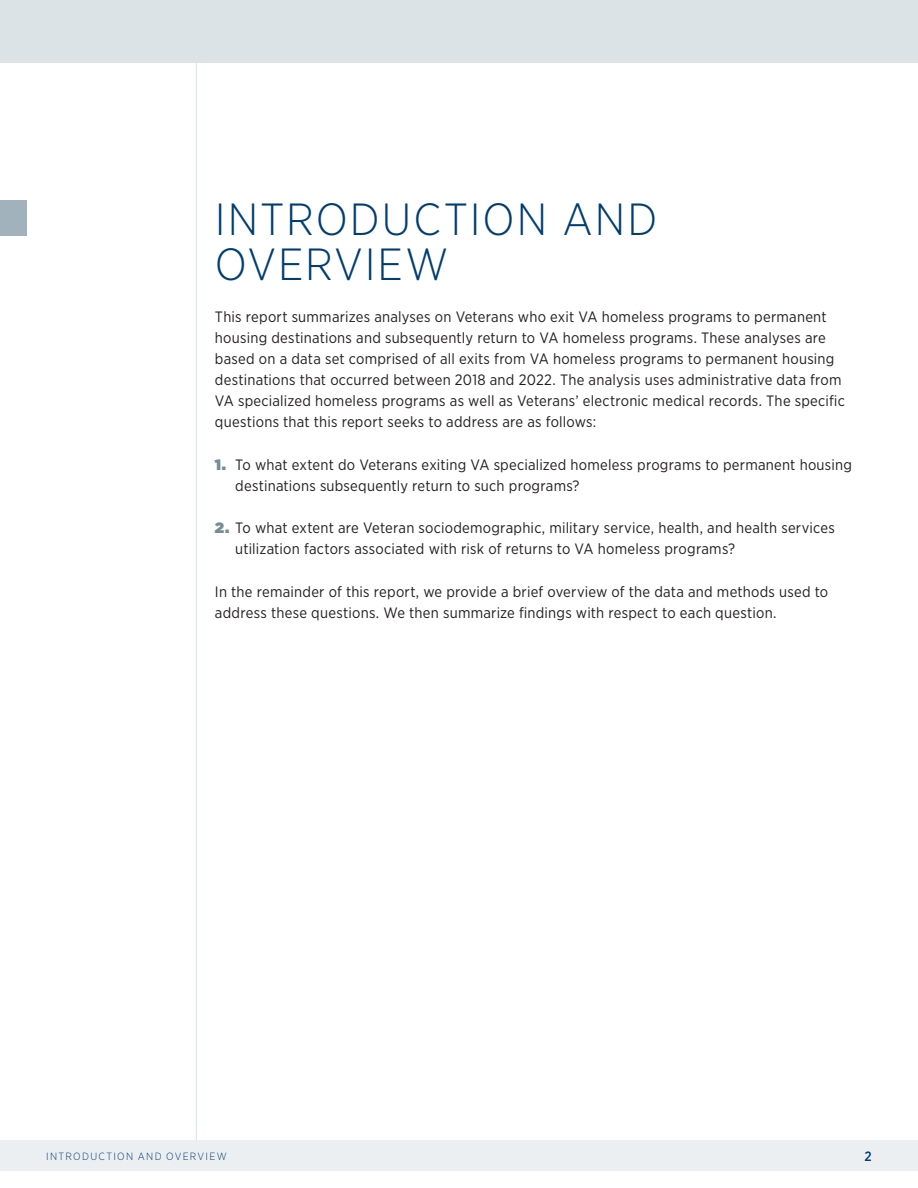
<style>
.page{position:relative;width:918px;height:1188px;background:#fff}
.page>*{position:absolute;margin:0;border:0;box-sizing:border-box;transform-origin:0 0}
.t1{font:300 45px/45px "Gotham Narrow";letter-spacing:.04em;color:#003d71}
.t2{font:15px/21px "Gotham Narrow";letter-spacing:.015em;color:#231f20}
.t3{font:500 13.5px "Gotham Narrow";color:#003d71}
.t4{font:300 10.5px "Gotham Narrow";letter-spacing:.125em;color:#003d71}
.s1{font-family:"Gotham Ultra";color:#758c99}
</style>
<div class="page">
<div style="left:0;top:1140px;width:918px;height:31px;background:#eceff2"></div>
<div style="left:0;top:0;width:918px;height:63px;background:#dbe3e7"></div>
<div style="left:0;top:200px;width:26px;height:36px;background:#a2b2bc"></div>
<hr style="left:196px;top:63px;width:1px;height:1077px;background:#5d83a8">
<h1 class="t1" style="left:215px;top:195px;width:444px">INTRODUCTION AND<br>OVERVIEW</h1>
<p class="t2" style="left:215px;top:306px;width:632px">This report summarizes analyses on Veterans who exit VA homeless programs to permanent housing destinations and subsequently return to VA homeless programs. These analyses are based on a data set comprised of all exits from VA homeless programs to permanent housing destinations that occurred between 2018 and 2022. The analysis uses administrative data from VA specialized homeless programs as well as Veterans’ electronic medical records. The specific questions that this report seeks to address are as follows:</p>
<p class="t2" style="left:235px;top:454px;width:618px;text-indent:-20px"><span class="s1">1.</span> To what extent do Veterans exiting VA specialized homeless programs to permanent housing destinations subsequently return to such programs?</p>
<p class="t2" style="left:235px;top:517px;width:601px;text-indent:-20px"><span class="s1">2.</span> To what extent are Veteran sociodemographic, military service, health, and health services utilization factors associated with risk of returns to VA homeless programs?</p>
<p class="t2" style="left:215px;top:581px;width:615px">In the remainder of this report, we provide a brief overview of the data and methods used to address these questions. We then summarize findings with respect to each question.</p>
<p class="t4" style="left:46px;top:1150px;width:182px">INTRODUCTION AND OVERVIEW</p>
<p class="t3" style="left:864px;top:1148px;width:9px">2</p>
</div>
